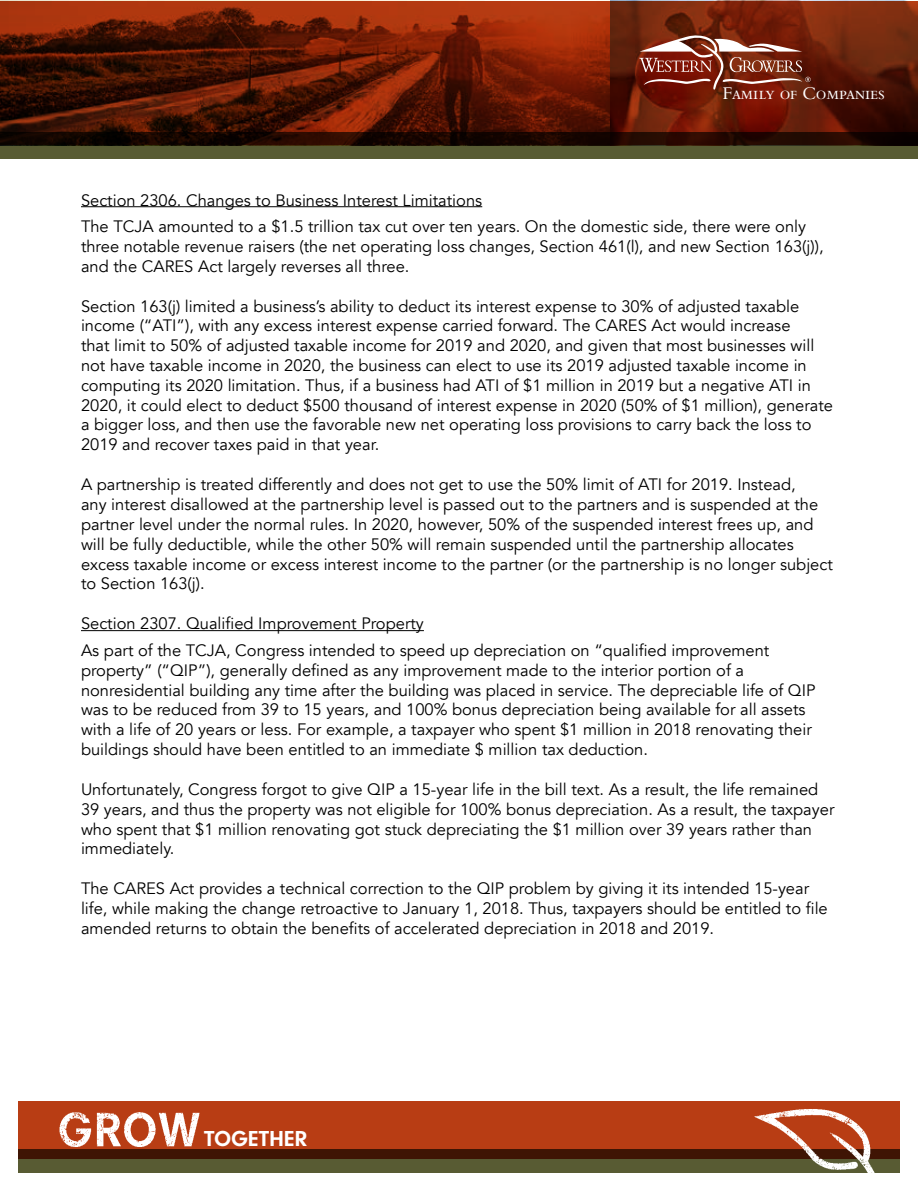
<style>
.page{position:relative;width:918px;height:1188px;background:#fff}
.page>*{position:absolute;margin:0;border:0;box-sizing:border-box;transform-origin:0 0}
.t1{font:700 22.5px "Neuzeit Gro";color:#fff}
.t2{font:18.75px "Bembo Std";letter-spacing:-.02em;color:#fff}
.t3{font:16.5px/19.8px "Avenir";color:#000}
</style>
<div class="page">
<svg style="left:0;top:1px;width:918px;height:131px;background:#691d07"></svg>
<svg style="left:0;top:132px;width:918px;height:26px;background:#372e18"></svg>
<svg style="left:639px;top:35px;width:172px;height:55px;background:#8f493a"></svg>
<div style="left:18px;top:1149px;width:882px;height:24px;background:#585b33"></div>
<svg style="left:18px;top:1102px;width:882px;height:57px;background:#9f3410"></svg>
<img style="left:57px;top:1109px;width:143px;height:40px">
<img style="left:745px;top:1101px;width:137px;height:72px">
<hr style="left:81px;top:206px;width:401px;height:1px;background:#000">
<hr style="left:81px;top:630px;width:343px;height:1px;background:#000">
<p class="t2" style="left:723px;top:83px;width:164px">Family of Companies</p>
<p class="t3" style="left:81px;top:187px;width:727px;line-height:26.5px">Section 2306. Changes to Business Interest Limitations<br>The TCJA amounted to a $1.5 trillion tax cut over ten years. On the domestic side, there were only</p>
<p class="t3" style="left:81px;top:237px;width:744px">three notable revenue raisers (the net operating loss changes, Section 461(l), and new Section 163(j)), and the CARES Act largely reverses all three.</p>
<p class="t3" style="left:81px;top:296px;width:754px">Section 163(j) limited a business’s ability to deduct its interest expense to 30% of adjusted taxable income (“ATI”), with any excess interest expense carried forward. The CARES Act would increase<br>that limit to 50% of adjusted taxable income for 2019 and 2020, and given that most businesses will not have taxable income in 2020, the business can elect to use its 2019 adjusted taxable income in computing its 2020 limitation. Thus, if a business had ATI of $1 million in 2019 but a negative ATI in 2020, it could elect to deduct $500 thousand of interest expense in 2020 (50% of $1 million), generate a bigger loss, and then use the favorable new net operating loss provisions to carry back the loss to 2019 and recover taxes paid in that year.</p>
<p class="t3" style="left:81px;top:475px;width:753px">A partnership is treated differently and does not get to use the 50% limit of ATI for 2019. Instead,<br>any interest disallowed at the partnership level is passed out to the partners and is suspended at the partner level under the normal rules. In 2020, however, 50% of the suspended interest frees up, and will be fully deductible, while the other 50% will remain suspended until the partnership allocates excess taxable income or excess interest income to the partner (or the partnership is no longer subject to Section 163(j).</p>
<p class="t3" style="left:81px;top:611px;width:690px;line-height:26.5px">Section 2307. Qualified Improvement Property<br>As part of the TCJA, Congress intended to speed up depreciation on “qualified improvement</p>
<p class="t3" style="left:81px;top:660px;width:736px">property” (“QIP”), generally defined as any improvement made to the interior portion of a nonresidential building any time after the building was placed in service. The depreciable life of QIP was to be reduced from 39 to 15 years, and 100% bonus depreciation being available for all assets with a life of 20 years or less. For example, a taxpayer who spent $1 million in 2018 renovating their buildings should have been entitled to an immediate $ million tax deduction.</p>
<p class="t3" style="left:81px;top:780px;width:755px">Unfortunately, Congress forgot to give QIP a 15-year life in the bill text. As a result, the life remained 39 years, and thus the property was not eligible for 100% bonus depreciation. As a result, the taxpayer who spent that $1 million renovating got stuck depreciating the $1 million over 39 years rather than immediately.</p>
<p class="t3" style="left:81px;top:879px;width:748px">The CARES Act provides a technical correction to the QIP problem by giving it its intended 15-year life, while making the change retroactive to January 1, 2018. Thus, taxpayers should be entitled to file amended returns to obtain the benefits of accelerated depreciation in 2018 and 2019.</p>
<h1 class="t1" style="left:204px;top:1126px;width:105px">TOGETHER</h1>
</div>
